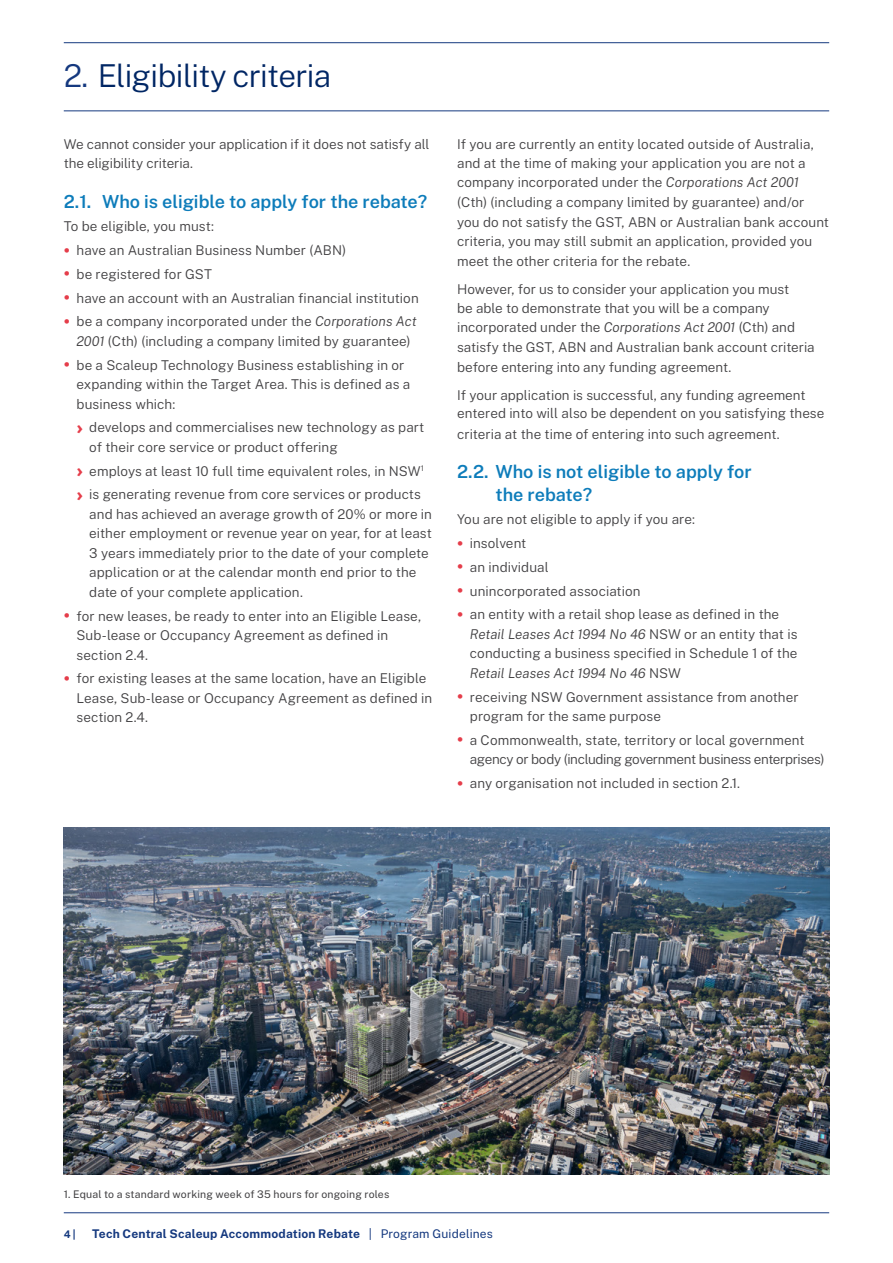
<style>
.page{position:relative;width:893px;height:1263px;background:#fff}
.page>*{position:absolute;margin:0;border:0;box-sizing:border-box;transform-origin:0 0}
.t1{font:300 31.5px "Public Sans";letter-spacing:-.02em;color:#002664}
.t2{font:600 18px/22.5px "Public Sans";color:#0d7cba}
.Bullet_L1{font:300 13.5px/19.5px "Public Sans";letter-spacing:.005em;color:#414042}
.Bullet_L1-2{font:300 13.5px/19.5px "Public Sans";letter-spacing:-.015em;color:#414042}
.Body{font:300 13.5px/19.5px "Public Sans";letter-spacing:-.005em;color:#414042}
.Body_above_bullets{font:300 13.5px "Public Sans";color:#414042}
.t3{font:700 12px "Public Sans";letter-spacing:.015em;color:#15397f}
.Footnote_text{font:10.5px "Public Sans";letter-spacing:.015em;color:#414042}
.t4{font:700 10.5px "Public Sans";color:#15397f}
.s1{color:#15397f}
.s2{font-weight:700;font-size:18px;color:#e53d4a}
.s3{font-style:italic}
.s4{font-family:"Gotham";font-weight:700;font-size:18px;color:#e53d4a}
.s5{font-weight:400}
</style>
<div class="page">
<hr style="left:64px;top:42px;width:765px;height:1px;background:#15397f">
<hr style="left:64px;top:1212px;width:765px;height:1px;background:#15397f">
<hr style="left:64px;top:111px;width:765px;height:1px;background:#15397f">
<img style="left:64px;top:828px;width:765px;height:347px">
<p class="t1" style="left:64px;top:52px;width:269px"><span class="s1">2.</span> Eligibility criteria</p>
<p class="Body" style="left:64px;top:133px;width:367px">We cannot consider your application if it does not satisfy all the eligibility criteria.</p>
<p class="t2" style="left:64px;top:188px;width:365px">2.1. Who is eligible to apply for the rebate?</p>
<p class="Body_above_bullets" style="left:64px;top:217px;width:152px">To be eligible, you must:</p>
<p class="Bullet_L1" style="left:64px;top:240px;width:284px"><span class="s2">•</span> have an Australian Business Number (ABN)</p>
<p class="Bullet_L1" style="left:64px;top:263px;width:150px"><span class="s2">•</span> be registered for GST</p>
<p class="Bullet_L1" style="left:64px;top:287px;width:356px"><span class="s2">•</span> have an account with an Australian financial institution</p>
<p class="Bullet_L1" style="left:64px;top:311px;width:354px;text-align:center"><span class="s2">•</span> be a company incorporated under the <span class="s3">Corporations Act<br>2001</span> (Cth) (including a company limited by guarantee)</p>
<p class="Bullet_L1" style="left:77px;top:354px;width:335px;text-indent:-13px"><span class="s2">•</span> be a Scaleup Technology Business establishing in or expanding within the Target Area. This is defined as a business which:</p>
<p class="Bullet_L1" style="left:89px;top:417px;width:337px;text-indent:-13px"><span class="s4">›</span> develops and commercialises new technology as part of their core service or product offering</p>
<p class="Bullet_L1" style="left:77px;top:460px;width:349px"><span class="s4">›</span> employs at least 10 full time equivalent roles, in NSW<sup>1</sup></p>
<p class="Bullet_L1" style="left:89px;top:484px;width:344px;text-indent:-13px"><span class="s4">›</span> is generating revenue from core services or products and has achieved an average growth of 20% or more in either employment or revenue year on year, for at least 3 years immediately prior to the date of your complete application or at the calendar month end prior to the date of your complete application.</p>
<p class="Bullet_L1" style="left:77px;top:605px;width:346px;text-indent:-13px"><span class="s2">•</span> for new leases, be ready to enter into an Eligible Lease,<br>Sub-lease or Occupancy Agreement as defined in section 2.4.</p>
<p class="Bullet_L1" style="left:77px;top:668px;width:357px;text-indent:-13px"><span class="s2">•</span> for existing leases at the same location, have an Eligible<br>Lease, Sub-lease or Occupancy Agreement as defined in section 2.4.</p>
<p class="Bullet_L1" style="left:457px;top:133px;width:373px">If you are currently an entity located outside of Australia, and at the time of making your application you are not a company incorporated under the <span class="s3">Corporations Act 2001 </span>(Cth) (including a company limited by guarantee) and/or you do not satisfy the GST, ABN or Australian bank account criteria, you may still submit an application, provided you meet the other criteria for the rebate.</p>
<p class="Bullet_L1" style="left:457px;top:278px;width:359px">However, for us to consider your application you must<br>be able to demonstrate that you will be a company incorporated under the <span class="s3">Corporations Act 2001</span> (Cth) and satisfy the GST, ABN and Australian bank account criteria before entering into any funding agreement.</p>
<p class="Bullet_L1" style="left:457px;top:384px;width:369px">If your application is successful, any funding agreement entered into will also be dependent on you satisfying these criteria at the time of entering into such agreement.</p>
<p class="t2" style="left:495px;top:459px;width:258px;text-indent:-38px">2.2. Who is not eligible to apply for the rebate?</p>
<p class="Body_above_bullets" style="left:457px;top:510px;width:239px">You are not eligible to apply if you are:</p>
<p class="Bullet_L1" style="left:457px;top:533px;width:71px"><span class="s2">•</span> insolvent</p>
<p class="Bullet_L1" style="left:457px;top:556px;width:93px"><span class="s2">•</span> an individual</p>
<p class="Bullet_L1" style="left:457px;top:580px;width:185px"><span class="s2">•</span> unincorporated association</p>
<p class="Bullet_L1" style="left:470px;top:604px;width:329px;text-indent:-13px"><span class="s2">•</span> an entity with a retail shop lease as defined in the <span class="s3">Retail Leases Act 1994 No 46</span> NSW or an entity that is conducting a business specified in Schedule 1 of the <span class="s3">Retail Leases Act 1994 No 46</span> NSW</p>
<p class="Bullet_L1" style="left:470px;top:686px;width:330px;text-indent:-13px"><span class="s2">•</span> receiving NSW Government assistance from another program for the same purpose</p>
<p class="Bullet_L1-2" style="left:470px;top:729px;width:356px;text-indent:-13px"><span class="s2">•</span> a Commonwealth, state, territory or local government agency or body (including government business enterprises)</p>
<p class="Bullet_L1" style="left:457px;top:773px;width:284px"><span class="s2">•</span> any organisation not included in section 2.1.</p>
<p class="Footnote_text" style="left:64px;top:1186px;width:327px">1. Equal to a standard working week of 35 hours for ongoing roles</p>
<p class="t4" style="left:64px;top:1226px;width:13px">4 |</p>
<p class="t3" style="left:92px;top:1225px;width:402px">Tech Central Scaleup Accommodation Rebate <span class="s5">| Program Guidelines</span></p>
</div>
